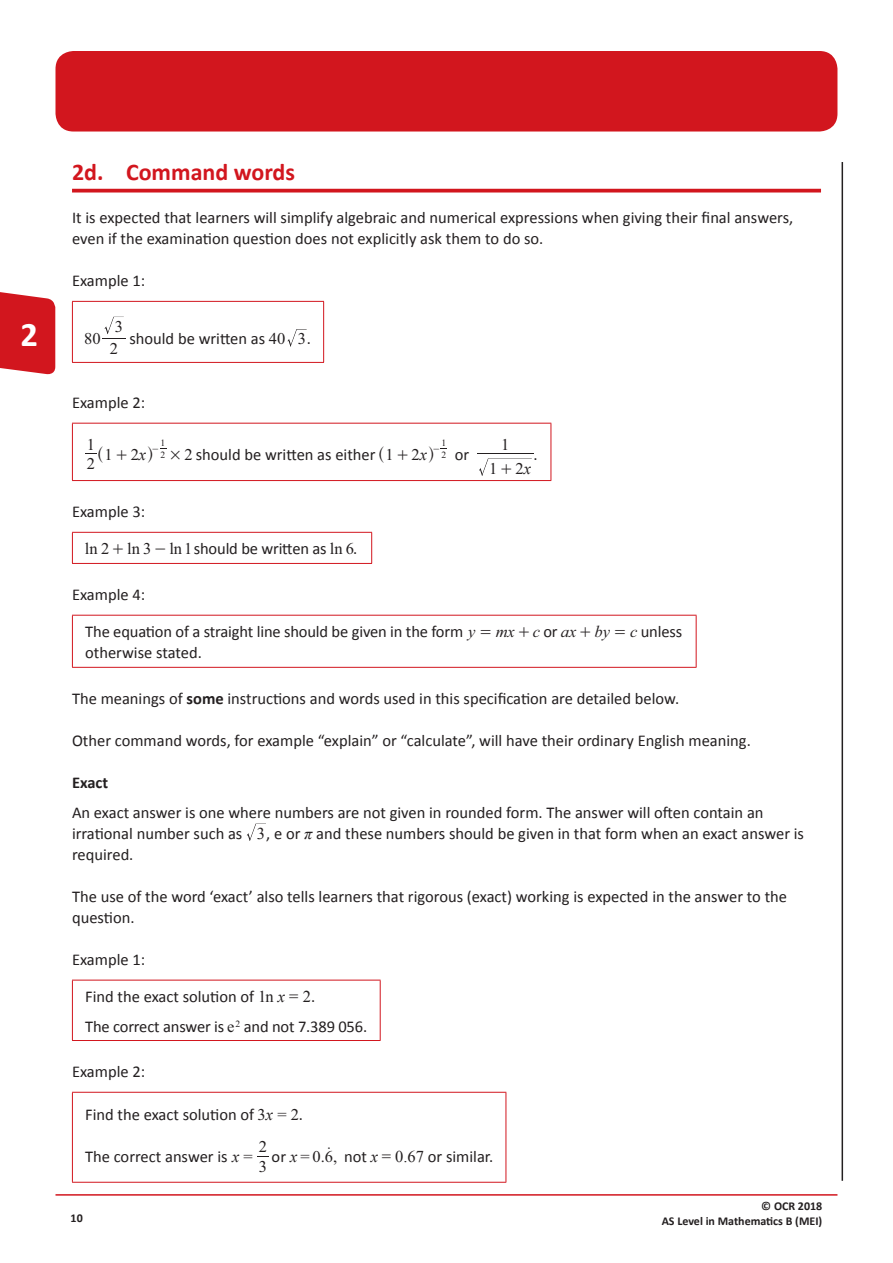
<style>
.page{position:relative;width:893px;height:1263px;background:#fff}
.page>*{position:absolute;margin:0;border:0;box-sizing:border-box;transform-origin:0 0}
.t1{font:700 34.5px "Calibri";color:#fff}
.HA{font:700 24px "Calibri";color:#d2161e}
.TXG{font:16.5px/21px "Calibri";color:#231f20}
.TX{font:16.5px/21px "Calibri";color:#231f20}
.BL_T{font:16.5px "Calibri";letter-spacing:-.01em;color:#231f20}
.t2{font:16.5px/24.2px "Times New Roman";color:#231f20}
.t3{font:16.5px "MM Times Roman";color:#231f20}
.TXG-2{font:700 16.5px "Calibri";color:#231f20}
.t4{font:16.5px "MM Binary";color:#231f20}
.t5{font:15.75px "MM Variable A";color:#231f20;scale:1.06 1}
.t6{font:700 12px/15px "Calibri";color:#231f20;text-align:right}
.t7{font:9.6px "Times New Roman";color:#231f20}
.t8{font:9.6px "MM Times Roman";color:#231f20}
.s1{font-family:"Times New Roman"}
.s2{font-family:"MM Variable A";font-size:15.75px}
.s3{font-family:"Times New Roman";font-style:italic}
.s4{font-family:"Times New Roman";font-size:9.6px}
.s5{font-family:"MM Times Roman"}
.s6{font-style:italic}
.s7{font-weight:700}
</style>
<div class="page">
<div style="left:56px;top:51px;width:781px;height:81px;background:#d2161e;border-radius:18px"></div>
<hr style="left:56px;top:1194px;width:781px;height:1px;background:#d2161e">
<svg style="left:0;top:292px;width:55px;height:83px;background:#d62b32"></svg>
<hr style="left:72px;top:301px;width:252px;height:1px;background:#d2161e">
<hr style="left:72px;top:302px;width:1px;height:60px;background:#d2161e">
<hr style="left:323px;top:302px;width:1px;height:60px;background:#d2161e">
<hr style="left:72px;top:362px;width:252px;height:1px;background:#d2161e">
<svg style="left:103px;top:316px;width:23px;height:23px"></svg>
<svg style="left:287px;top:329px;width:20px;height:18px"></svg>
<hr style="left:72px;top:423px;width:479px;height:1px;background:#d2161e">
<hr style="left:72px;top:423px;width:1px;height:57px;background:#d2161e">
<hr style="left:551px;top:423px;width:1px;height:57px;background:#d2161e">
<hr style="left:72px;top:480px;width:479px;height:1px;background:#d2161e">
<svg style="left:479px;top:458px;width:53px;height:18px"></svg>
<hr style="left:477px;top:454px;width:56px;height:1px;background:#231f20">
<hr style="left:72px;top:532px;width:300px;height:1px;background:#d2161e">
<hr style="left:72px;top:533px;width:1px;height:30px;background:#d2161e">
<hr style="left:371px;top:533px;width:1px;height:30px;background:#d2161e">
<hr style="left:72px;top:563px;width:300px;height:1px;background:#d2161e">
<hr style="left:72px;top:615px;width:624px;height:1px;background:#d2161e">
<hr style="left:72px;top:615px;width:1px;height:52px;background:#d2161e">
<hr style="left:696px;top:615px;width:1px;height:52px;background:#d2161e">
<hr style="left:72px;top:667px;width:624px;height:1px;background:#d2161e">
<svg style="left:247px;top:823px;width:19px;height:18px"></svg>
<hr style="left:72px;top:980px;width:309px;height:1px;background:#d2161e">
<hr style="left:72px;top:980px;width:1px;height:60px;background:#d2161e">
<hr style="left:380px;top:980px;width:1px;height:60px;background:#d2161e">
<hr style="left:72px;top:1040px;width:309px;height:1px;background:#d2161e">
<hr style="left:72px;top:1092px;width:434px;height:1px;background:#d2161e">
<hr style="left:72px;top:1092px;width:1px;height:90px;background:#d2161e">
<hr style="left:506px;top:1092px;width:1px;height:90px;background:#d2161e">
<hr style="left:72px;top:1182px;width:434px;height:1px;background:#d2161e">
<svg style="left:257px;top:1156px;width:12px;height:1px"></svg>
<hr style="left:72px;top:189px;width:749px;height:3px;background:#d2161e">
<hr style="left:842px;top:162px;width:1px;height:1019px;background:#231f20">
<h1 class="t1" style="left:21px;top:313px;width:19px">2</h1>
<p class="HA" style="left:72px;top:157px;width:224px">2d. Command words</p>
<p class="TX" style="left:72px;top:206px;width:723px">It is expected that learners will simplify algebraic and numerical expressions when giving their final answers, even if the examination question does not explicitly ask them to do so.</p>
<p class="TXG" style="left:72px;top:269px;width:75px">Example 1:</p>
<p class="t2" style="left:84px;top:327px;width:18px">80</p>
<p class="t2" style="left:115px;top:314px;width:10px">3</p>
<p class="t2" style="left:110px;top:336px;width:10px">2</p>
<p class="BL_T" style="left:129px;top:329px;width:183px">should be written as <span class="s1">40 3</span>.</p>
<p class="TXG" style="left:72px;top:391px;width:75px">Example 2:</p>
<p class="t2" style="left:87px;top:432px;width:10px">1</p>
<p class="t7" style="left:161px;top:436px;width:6px">1</p>
<p class="t7" style="left:441px;top:436px;width:6px">1</p>
<p class="TX" style="left:97px;top:443px;width:350px"><span class="s2">^</span><span class="s1">1 2</span><span class="s3">x</span> <span class="s4">2</span> <span class="s1">2</span> should be written as either <span class="s2">^</span><span class="s1">1 2</span><span class="s3">x</span> <span class="s4">2</span></p>
<p class="t5" style="left:147px;top:444px;width:8px">h</p>
<p class="t5" style="left:428px;top:444px;width:8px">h</p>
<p class="BL_T" style="left:455px;top:444px;width:16px">or</p>
<p class="t8" style="left:152px;top:444px;width:8px">-</p>
<p class="t8" style="left:433px;top:444px;width:8px">-</p>
<p class="t3" style="left:116px;top:446px;width:13px">+</p>
<p class="t4" style="left:170px;top:446px;width:13px">#</p>
<p class="t3" style="left:397px;top:446px;width:13px">+</p>
<p class="t2" style="left:87px;top:452px;width:10px">2</p>
<p class="t2" style="left:501px;top:432px;width:32px">1<br><span class="s5">+</span> <span class="s6">x</span></p>
<p class="BL_T" style="left:534px;top:444px;width:6px">.</p>
<p class="t2" style="left:489px;top:456px;width:36px">1 2</p>
<p class="TXG" style="left:72px;top:500px;width:75px">Example 3:</p>
<p class="TX" style="left:85px;top:538px;width:274px"><span class="s1">ln 2 ln 3 ln1</span>should be written as <span class="s1">ln 6</span>.</p>
<p class="t3" style="left:113px;top:541px;width:13px">+</p>
<p class="t3" style="left:155px;top:541px;width:13px">-</p>
<p class="TXG" style="left:72px;top:583px;width:75px">Example 4:</p>
<p class="BL_T" style="left:85px;top:622px;width:598px">The equation of a straight line should be given in the form <span class="s3">y mx c</span> or <span class="s3">ax</span> <span class="s5">+</span> <span class="s3">by c</span> unless</p>
<p class="t3" style="left:480px;top:624px;width:13px">=</p>
<p class="t3" style="left:518px;top:624px;width:13px">+</p>
<p class="t3" style="left:614px;top:624px;width:13px">=</p>
<p class="BL_T" style="left:85px;top:643px;width:118px">otherwise stated.</p>
<p class="TXG" style="left:72px;top:687px;width:609px">The meanings of <span class="s7">some</span> instructions and words used in this specification are detailed below.</p>
<p class="TXG" style="left:72px;top:729px;width:680px">Other command words, for example “explain” or “calculate”, will have their ordinary English meaning.</p>
<p class="TXG-2" style="left:72px;top:772px;width:38px">Exact</p>
<p class="TXG" style="left:72px;top:801px;width:693px">An exact answer is one where numbers are not given in rounded form. The answer will often contain an irrational number such as</p>
<p class="TX" style="left:257px;top:822px;width:549px"><span class="s1">3</span>, e or <span class="s3">π</span> and these numbers should be given in that form when an exact answer is</p>
<p class="TXG" style="left:72px;top:843px;width:63px">required.</p>
<p class="TXG" style="left:72px;top:885px;width:717px">The use of the word ‘exact’ also tells learners that rigorous (exact) working is expected in the answer to the question.</p>
<p class="TXG" style="left:72px;top:948px;width:75px">Example 1:</p>
<p class="TX" style="left:85px;top:985px;width:231px">Find the exact solution of <span class="s1">1n</span> <span class="s3">x</span> <span class="s1">= 2</span>.</p>
<p class="TXG" style="left:85px;top:1015px;width:284px">The correct answer is <span class="s1">e</span><sup>2</sup> and not 7.389 056.</p>
<p class="TXG" style="left:72px;top:1060px;width:75px">Example 2:</p>
<p class="TXG" style="left:85px;top:1103px;width:219px">Find the exact solution of <span class="s1">3</span><span class="s3">x</span> <span class="s1">= 2</span>.</p>
<p class="TXG" style="left:85px;top:1145px;width:169px">The correct answer is <span class="s3">x</span> <span class="s1">=</span></p>
<p class="TX" style="left:272px;top:1145px;width:223px">or <span class="s3">x</span> <span class="s1">0.6,</span><sup>o</sup> not <span class="s3">x</span> <span class="s1">= 0.67</span> or similar.</p>
<p class="t2" style="left:259px;top:1154px;width:10px">3</p>
<p class="t2" style="left:259px;top:1134px;width:10px">2</p>
<p class="t2" style="left:301px;top:1144px;width:11px">=</p>
<p class="t6" style="left:71px;top:1210px;width:14px">10</p>
<p class="t6" style="left:662px;top:1198px;width:162px">© OCR 2018<br>AS Level in Mathematics B (MEI)</p>
</div>
